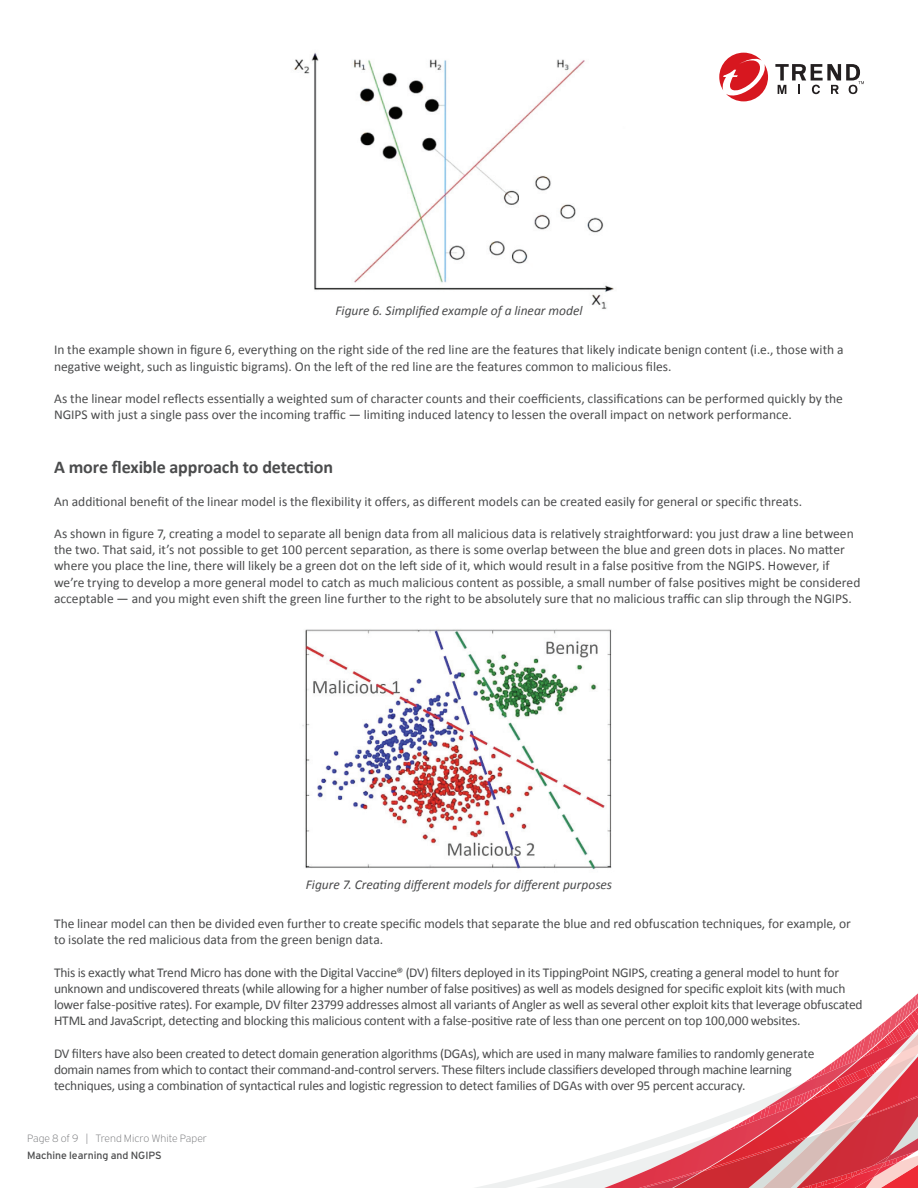
<style>
.page{position:relative;width:918px;height:1188px;background:#fff}
.page>*{position:absolute;margin:0;border:0;box-sizing:border-box;transform-origin:0 0}
.t1{font:700 18px "Calibri";letter-spacing:-.01em;color:#4b4c4d}
.t2{font:13.5px/16.2px "Calibri";letter-spacing:-.005em;color:#4b4c4d}
.t3{font:italic 13.5px "Calibri";color:#4b4c4d}
.t4{font:200 10.5px "Interstate";letter-spacing:-.01em;color:#6c6d70}
.t5{font:10.5px "Interstate";letter-spacing:-.005em;color:#4b4c4d}
</style>
<div class="page">
<svg style="left:476px;top:993px;width:442px;height:195px"></svg>
<img style="left:874px;top:1162px;width:25px;height:15px">
<img style="left:834px;top:1168px;width:47px;height:20px">
<svg style="left:775px;top:64px;width:89px;height:30px"></svg>
<svg style="left:719px;top:53px;width:49px;height:48px"></svg>
<img style="left:294px;top:52px;width:320px;height:257px">
<img style="left:302px;top:629px;width:310px;height:241px">
<p class="t3" style="left:336px;top:301px;width:248px">Figure 6. Simplified example of a linear model</p>
<p class="t2" style="left:54px;top:342px;width:791px">In the example shown in figure 6, everything on the right side of the red line are the features that likely indicate benign content (i.e., those with a negative weight, such as linguistic bigrams). On the left of the red line are the features common to malicious files.</p>
<p class="t2" style="left:54px;top:390px;width:791px">As the linear model reflects essentially a weighted sum of character counts and their coefficients, classifications can be performed quickly by the<br>NGIPS with just a single pass over the incoming traffic — limiting induced latency to lessen the overall impact on network performance.</p>
<h1 class="t1" style="left:54px;top:456px;width:281px">A more flexible approach to detection</h1>
<p class="t2" style="left:54px;top:493px;width:750px">An additional benefit of the linear model is the flexibility it offers, as different models can be created easily for general or specific threats.</p>
<p class="t2" style="left:54px;top:525px;width:808px">As shown in figure 7, creating a model to separate all benign data from all malicious data is relatively straightforward: you just draw a line between the two. That said, it’s not possible to get 100 percent separation, as there is some overlap between the blue and green dots in places. No matter where you place the line, there will likely be a green dot on the left side of it, which would result in a false positive from the NGIPS. However, if we’re trying to develop a more general model to catch as much malicious content as possible, a small number of false positives might be considered acceptable — and you might even shift the green line further to the right to be absolutely sure that no malicious traffic can slip through the NGIPS.</p>
<p class="t3" style="left:306px;top:876px;width:308px">Figure 7. Creating different models for different purposes</p>
<p class="t2" style="left:54px;top:916px;width:798px">The linear model can then be divided even further to create specific models that separate the blue and red obfuscation techniques, for example, or to isolate the red malicious data from the green benign data.</p>
<p class="t2" style="left:54px;top:964px;width:810px">This is exactly what Trend Micro has done with the Digital Vaccine® (DV) filters deployed in its TippingPoint NGIPS, creating a general model to hunt for unknown and undiscovered threats (while allowing for a higher number of false positives) as well as models designed for specific exploit kits (with much lower false-positive rates). For example, DV filter 23799 addresses almost all variants of Angler as well as several other exploit kits that leverage obfuscated HTML and JavaScript, detecting and blocking this malicious content with a false-positive rate of less than one percent on top 100,000 websites.</p>
<p class="t2" style="left:54px;top:1045px;width:762px">DV filters have also been created to detect domain generation algorithms (DGAs), which are used in many malware families to randomly generate domain names from which to contact their command-and-control servers. These filters include classifiers developed through machine learning techniques, using a combination of syntactical rules and logistic regression to detect families of DGAs with over 95 percent accuracy.</p>
<p class="t4" style="left:27px;top:1132px;width:182px">Page 8 of 9 | Trend Micro White Paper</p>
<p class="t5" style="left:27px;top:1149px;width:136px">Machine learning and NGIPS</p>
</div>
